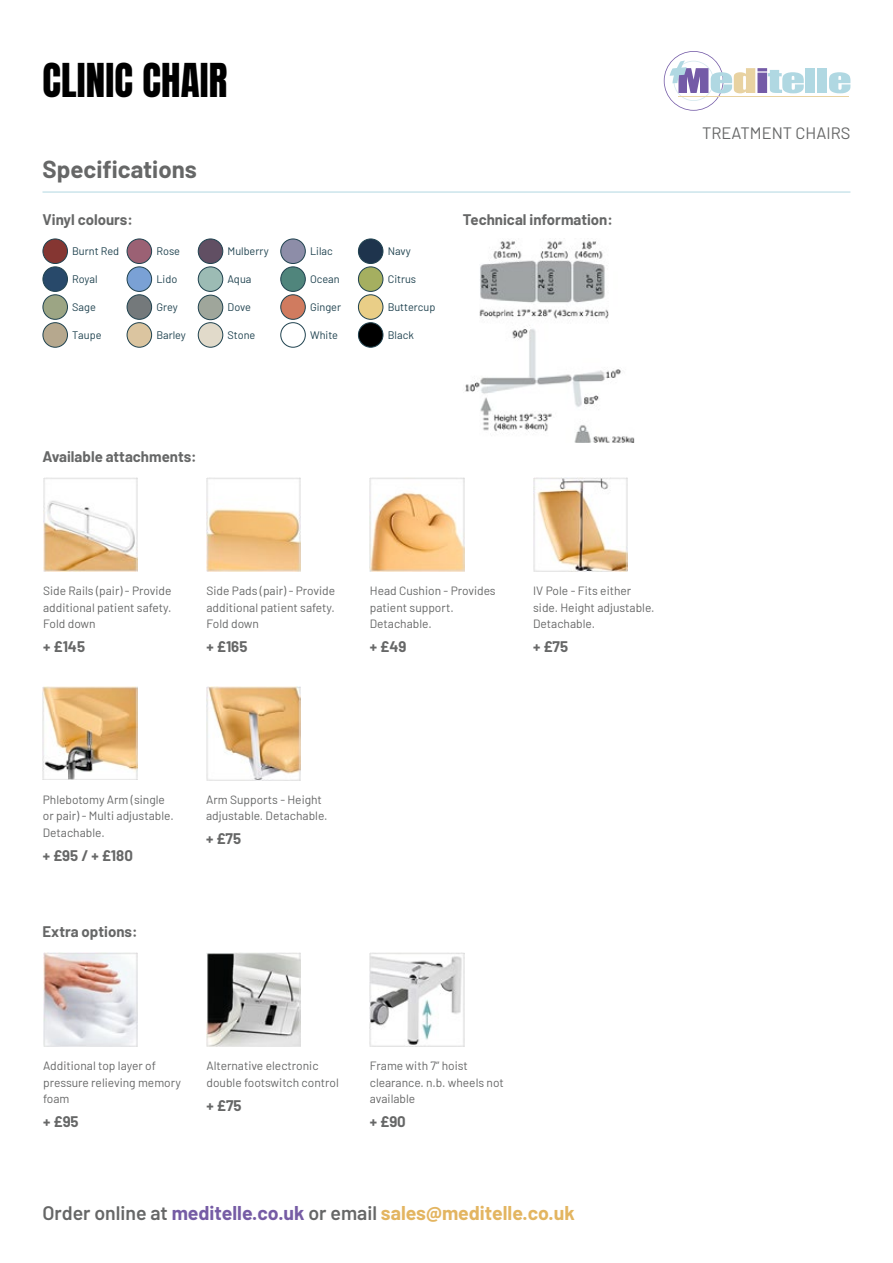
<style>
.page{position:relative;width:893px;height:1263px;background:#fff}
.page>*{position:absolute;margin:0;border:0;box-sizing:border-box;transform-origin:0 0}
.t1{font:39px "Anton";letter-spacing:.005em;color:#000}
.t2{font:700 24px "Barlow";color:#666767}
.t3{font:700 19.5px "Barlow";color:#e3b561}
.t4{font:16.5px "Barlow";color:#666767}
.t5{font:700 15px "Barlow";color:#666767}
.t6{font:12px/16.5px "Barlow";color:#666767}
.t7{font:10.95px "Barlow";color:#1f424f}
.s1{font-weight:600;color:#666767}
.s2{color:#765ca5}
</style>
<div class="page">
<div style="left:806px;top:68px;width:9px;height:25px;background:#b0d8e2"></div>
<div style="left:817px;top:68px;width:10px;height:25px;background:#b0d8e2"></div>
<svg style="left:829px;top:72px;width:21px;height:21px"></svg>
<svg style="left:664px;top:51px;width:140px;height:60px"></svg>
<hr style="left:678px;top:96px;width:171px;height:1px;background:#e8d2a1">
<hr style="left:43px;top:192px;width:807px;height:1px;background:#b1d7e1">
<div style="left:43px;top:239px;width:24px;height:24px;background:#853632;border-radius:50%"></div>
<div style="left:43px;top:239px;width:25px;height:25px;border:1px solid #1f424f;border-radius:50%"></div>
<div style="left:127px;top:239px;width:25px;height:24px;background:#9b6174;border-radius:50%"></div>
<div style="left:127px;top:239px;width:25px;height:25px;border:1px solid #1f424f;border-radius:50%"></div>
<div style="left:198px;top:239px;width:25px;height:24px;background:#614f63;border-radius:50%"></div>
<div style="left:198px;top:239px;width:25px;height:25px;border:1px solid #1f424f;border-radius:50%"></div>
<div style="left:281px;top:239px;width:24px;height:24px;background:#8d8da8;border-radius:50%"></div>
<div style="left:280px;top:239px;width:26px;height:25px;border:1px solid #1f424f;border-radius:50%"></div>
<div style="left:358px;top:239px;width:25px;height:24px;background:#1e344d;border-radius:50%"></div>
<div style="left:358px;top:239px;width:25px;height:25px;border:1px solid #1f424f;border-radius:50%"></div>
<div style="left:43px;top:267px;width:24px;height:24px;background:#28496a;border-radius:50%"></div>
<div style="left:43px;top:266px;width:25px;height:26px;border:1px solid #1f424f;border-radius:50%"></div>
<div style="left:127px;top:267px;width:25px;height:24px;background:#7aa1d5;border-radius:50%"></div>
<div style="left:127px;top:266px;width:25px;height:26px;border:1px solid #1f424f;border-radius:50%"></div>
<div style="left:198px;top:267px;width:25px;height:24px;background:#9cbbb4;border-radius:50%"></div>
<div style="left:198px;top:266px;width:25px;height:26px;border:1px solid #1f424f;border-radius:50%"></div>
<div style="left:281px;top:267px;width:24px;height:24px;background:#50857c;border-radius:50%"></div>
<div style="left:280px;top:266px;width:26px;height:26px;border:1px solid #1f424f;border-radius:50%"></div>
<div style="left:358px;top:267px;width:25px;height:24px;background:#a5af60;border-radius:50%"></div>
<div style="left:358px;top:266px;width:25px;height:26px;border:1px solid #1f424f;border-radius:50%"></div>
<div style="left:43px;top:295px;width:24px;height:24px;background:#9ca584;border-radius:50%"></div>
<div style="left:43px;top:294px;width:25px;height:26px;border:1px solid #1f424f;border-radius:50%"></div>
<div style="left:127px;top:295px;width:25px;height:24px;background:#74797b;border-radius:50%"></div>
<div style="left:127px;top:294px;width:25px;height:26px;border:1px solid #1f424f;border-radius:50%"></div>
<div style="left:198px;top:295px;width:25px;height:25px;background:#9fa69b;border-radius:50%"></div>
<div style="left:198px;top:295px;width:25px;height:25px;border:1px solid #1f424f;border-radius:50%"></div>
<div style="left:281px;top:295px;width:24px;height:24px;background:#d07b5f;border-radius:50%"></div>
<div style="left:280px;top:294px;width:26px;height:26px;border:1px solid #1f424f;border-radius:50%"></div>
<div style="left:358px;top:295px;width:25px;height:24px;background:#e9ce87;border-radius:50%"></div>
<div style="left:358px;top:294px;width:25px;height:26px;border:1px solid #1f424f;border-radius:50%"></div>
<div style="left:43px;top:323px;width:24px;height:24px;background:#b6a88e;border-radius:50%"></div>
<div style="left:43px;top:322px;width:25px;height:26px;border:1px solid #1f424f;border-radius:50%"></div>
<div style="left:127px;top:323px;width:25px;height:24px;background:#dbc5a0;border-radius:50%"></div>
<div style="left:127px;top:322px;width:25px;height:26px;border:1px solid #1f424f;border-radius:50%"></div>
<div style="left:198px;top:323px;width:25px;height:24px;background:#e1daca;border-radius:50%"></div>
<div style="left:198px;top:322px;width:25px;height:26px;border:1px solid #1f424f;border-radius:50%"></div>
<div style="left:280px;top:322px;width:26px;height:26px;border:1px solid #1f424f;border-radius:50%"></div>
<div style="left:358px;top:323px;width:25px;height:24px;background:#000;border-radius:50%"></div>
<div style="left:358px;top:322px;width:25px;height:26px;border:1px solid #1f424f;border-radius:50%"></div>
<img style="left:43px;top:477px;width:95px;height:95px">
<img style="left:43px;top:953px;width:95px;height:94px">
<img style="left:465px;top:241px;width:170px;height:201px">
<img style="left:207px;top:953px;width:94px;height:94px">
<img style="left:370px;top:953px;width:94px;height:94px">
<img style="left:207px;top:477px;width:94px;height:95px">
<img style="left:370px;top:477px;width:94px;height:95px">
<img style="left:533px;top:477px;width:94px;height:95px">
<img style="left:43px;top:686px;width:94px;height:94px">
<img style="left:206px;top:686px;width:94px;height:94px">
<h1 class="t1" style="left:43px;top:61px;width:186px">CLINIC CHAIR</h1>
<h2 class="t2" style="left:43px;top:152px;width:156px">Specifications</h2>
<p class="t5" style="left:43px;top:209px;width:92px">Vinyl colours:</p>
<p class="t5" style="left:463px;top:209px;width:151px">Technical information:</p>
<p class="t7" style="left:72px;top:243px;width:48px">Burnt Red</p>
<p class="t7" style="left:156px;top:243px;width:25px">Rose</p>
<p class="t7" style="left:228px;top:243px;width:43px">Mulberry</p>
<p class="t7" style="left:310px;top:243px;width:24px">Lilac</p>
<p class="t7" style="left:388px;top:243px;width:25px">Navy</p>
<p class="t7" style="left:72px;top:271px;width:27px">Royal</p>
<p class="t7" style="left:156px;top:271px;width:22px">Lido</p>
<p class="t7" style="left:228px;top:271px;width:25px">Aqua</p>
<p class="t7" style="left:310px;top:271px;width:31px">Ocean</p>
<p class="t7" style="left:388px;top:271px;width:30px">Citrus</p>
<p class="t7" style="left:72px;top:299px;width:25px">Sage</p>
<p class="t7" style="left:156px;top:299px;width:23px">Grey</p>
<p class="t7" style="left:228px;top:299px;width:25px">Dove</p>
<p class="t7" style="left:310px;top:299px;width:33px">Ginger</p>
<p class="t7" style="left:388px;top:299px;width:49px">Buttercup</p>
<p class="t7" style="left:72px;top:327px;width:31px">Taupe</p>
<p class="t7" style="left:156px;top:327px;width:31px">Barley</p>
<p class="t7" style="left:228px;top:327px;width:29px">Stone</p>
<p class="t7" style="left:310px;top:327px;width:29px">White</p>
<p class="t7" style="left:388px;top:327px;width:28px">Black</p>
<p class="t5" style="left:43px;top:445px;width:156px">Available attachments:</p>
<h3 class="t4" style="left:702px;top:121px;width:150px">TREATMENT CHAIRS</h3>
<p class="t6" style="left:43px;top:581px;width:130px;text-align:justify">Side Rails (pair) - Provide additional patient safety.<br>Fold down</p>
<p class="t5" style="left:43px;top:635px;width:43px">+ £145</p>
<p class="t6" style="left:207px;top:581px;width:130px;text-align:justify">Side Pads (pair) - Provide additional patient safety.<br>Fold down</p>
<p class="t5" style="left:207px;top:635px;width:42px">+ £165</p>
<p class="t6" style="left:370px;top:581px;width:127px">Head Cushion - Provides patient support.<br>Detachable.</p>
<p class="t5" style="left:370px;top:635px;width:38px">+ £49</p>
<p class="t6" style="left:533px;top:581px;width:123px">IV Pole - Fits either side. Height adjustable.<br>Detachable.</p>
<p class="t5" style="left:533px;top:635px;width:37px">+ £75</p>
<p class="t6" style="left:43px;top:790px;width:132px">Phlebotomy Arm (single or pair) - Multi adjustable.<br>Detachable.</p>
<p class="t5" style="left:43px;top:844px;width:92px">+ £95 / + £180</p>
<p class="t5" style="left:43px;top:920px;width:97px">Extra options:</p>
<p class="t6" style="left:206px;top:790px;width:123px">Arm Supports - Height adjustable. Detachable.</p>
<p class="t5" style="left:206px;top:828px;width:37px">+ £75</p>
<p class="t6" style="left:43px;top:1057px;width:139px">Additional top layer of pressure relieving memory foam</p>
<p class="t5" style="left:43px;top:1111px;width:37px">+ £95</p>
<p class="t6" style="left:207px;top:1057px;width:134px">Alternative electronic double footswitch control</p>
<p class="t5" style="left:207px;top:1094px;width:37px">+ £75</p>
<p class="t6" style="left:370px;top:1057px;width:135px">Frame with 7” hoist clearance. n.b. wheels not available</p>
<p class="t5" style="left:370px;top:1111px;width:38px">+ £90</p>
<h3 class="t3" style="left:43px;top:1199px;width:534px"><span class="s1">Order online at</span> <span class="s2">meditelle.co.uk</span> <span class="s1">or email</span> sales@meditelle.co.uk</h3>
</div>
